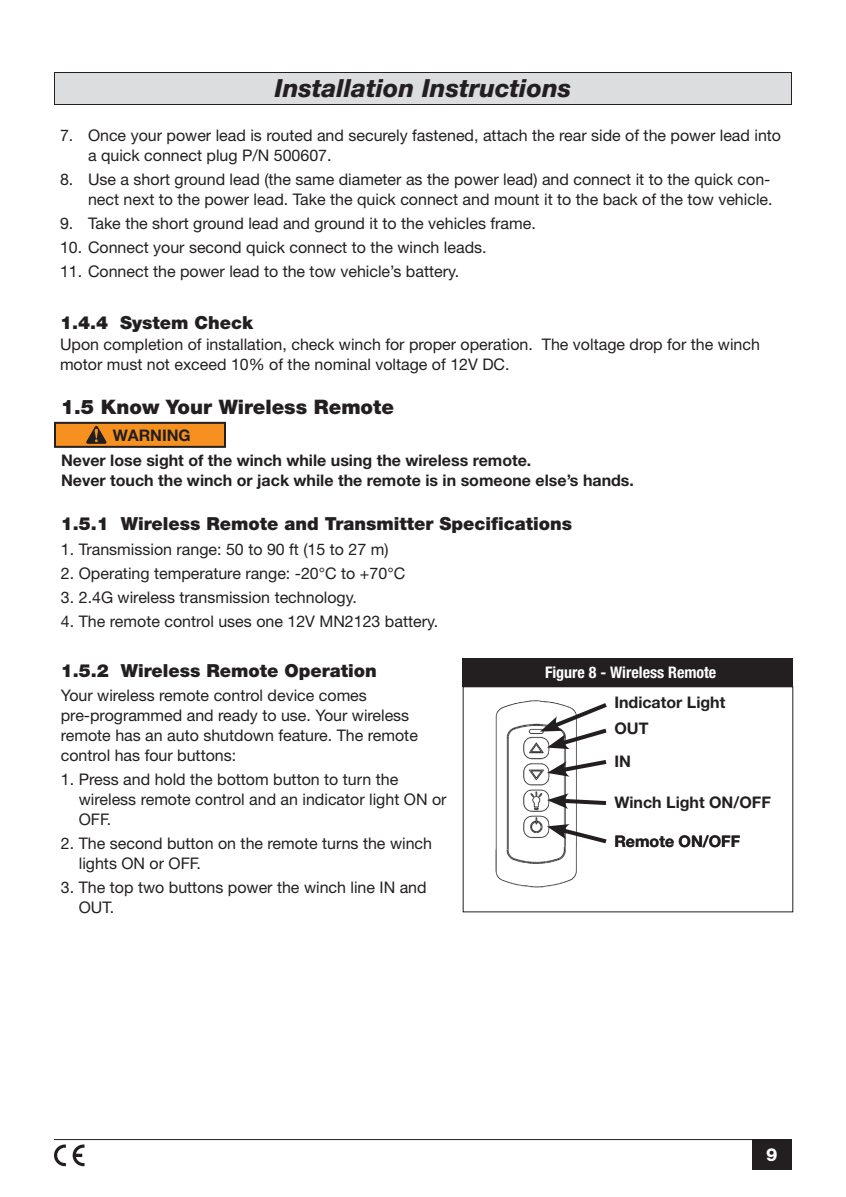
<style>
.page{position:relative;width:846px;height:1197px;background:#fff}
.page>*{position:absolute;margin:0;border:0;box-sizing:border-box;transform-origin:0 0}
.t1{font:italic 800 25px "Helvetica Neue LT Std";color:#231f20}
.t2{font:900 20px "Helvetica Neue LT Std";color:#231f20}
.t3{font:900 18px "Helvetica Neue LT Std";color:#231f20}
.t4{font:800 18px "Helvetica Neue LT Std";color:#fff}
.t5{font:16px/20px "Helvetica Neue LT Std";color:#231f20}
.t6{font:700 16px/20px "Helvetica Neue LT Std";color:#231f20}
.t7{font:700 condensed 16px "Helvetica Neue LT Std";color:#fff}
</style>
<div class="page">
<hr style="left:54px;top:1139px;width:738px;height:1px;background:#231f20">
<svg style="left:54px;top:1144px;width:12px;height:22px"></svg>
<svg style="left:73px;top:1144px;width:12px;height:22px"></svg>
<div style="left:752px;top:1139px;width:40px;height:30px;background:#231f20"></div>
<div style="left:54px;top:72px;width:738px;height:32px;background:#dcdddf"></div>
<div style="left:54px;top:72px;width:738px;height:33px;border:1px solid #231f20"></div>
<div style="left:55px;top:423px;width:170px;height:24px;background:#f69120"></div>
<div style="left:54px;top:422px;width:172px;height:26px;border:2px solid #231f20"></div>
<svg style="left:86px;top:426px;width:20px;height:18px"></svg>
<div style="left:463px;top:686px;width:330px;height:226px;border:1px solid #231f20"></div>
<div style="left:463px;top:658px;width:330px;height:28px;background:#231f20"></div>
<img style="left:495px;top:700px;width:82px;height:188px">
<svg style="left:547px;top:793px;width:60px;height:16px"></svg>
<svg style="left:547px;top:757px;width:60px;height:20px"></svg>
<svg style="left:547px;top:824px;width:60px;height:22px"></svg>
<svg style="left:540px;top:700px;width:67px;height:49px"></svg>
<h1 class="t1" style="left:275px;top:73px;width:298px">Installation Instructions</h1>
<p class="t5" style="left:88px;top:125px;width:695px;text-indent:-28px">7. Once your power lead is routed and securely fastened, attach the rear side of the power lead into a quick connect plug P/N 500607.</p>
<p class="t5" style="left:60px;top:169px;width:714px;text-align:right">8. Use a short ground lead (the same diameter as the power lead) and connect it to the quick con&shy;nect next to the power lead. Take the quick connect and mount it to the back of the tow vehicle.</p>
<p class="t5" style="left:60px;top:213px;width:477px">9. Take the short ground lead and ground it to the vehicles frame.</p>
<p class="t5" style="left:60px;top:237px;width:428px">10. Connect your second quick connect to the winch leads.</p>
<p class="t5" style="left:60px;top:261px;width:401px">11. Connect the power lead to the tow vehicle’s battery.</p>
<p class="t3" style="left:60px;top:312px;width:195px">1.4.4 System Check</p>
<p class="t5" style="left:60px;top:334px;width:701px">Upon completion of installation, check winch for proper operation. The voltage drop for the winch motor must not exceed 10% of the nominal voltage of 12V DC.</p>
<p class="t2" style="left:61px;top:395px;width:335px">1.5 Know Your Wireless Remote</p>
<p class="t6" style="left:113px;top:425px;width:79px">WARNING</p>
<p class="t6" style="left:61px;top:450px;width:574px">Never lose sight of the winch while using the wireless remote.<br>Never touch the winch or jack while the remote is in someone else’s hands.</p>
<p class="t3" style="left:61px;top:513px;width:513px">1.5.1 Wireless Remote and Transmitter Specifications</p>
<p class="t5" style="left:61px;top:539px;width:329px">1. Transmission range: 50 to 90 ft (15 to 27 m)</p>
<p class="t5" style="left:61px;top:563px;width:346px">2. Operating temperature range: -20°C to +70°C</p>
<p class="t5" style="left:61px;top:587px;width:298px">3. 2.4G wireless transmission technology.</p>
<p class="t5" style="left:61px;top:611px;width:379px">4. The remote control uses one 12V MN2123 battery.</p>
<p class="t3" style="left:61px;top:660px;width:318px">1.5.2 Wireless Remote Operation</p>
<p class="t5" style="left:61px;top:685px;width:359px">Your wireless remote control device comes pre-programmed and ready to use. Your wireless remote has an auto shutdown feature. The remote control has four buttons:</p>
<p class="t5" style="left:79px;top:769px;width:369px;text-indent:-18px">1. Press and hold the bottom button to turn the wireless remote control and an indicator light ON or<br>OFF.</p>
<p class="t5" style="left:79px;top:833px;width:355px;text-indent:-18px">2. The second button on the remote turns the winch lights ON or OFF.</p>
<p class="t5" style="left:79px;top:877px;width:349px;text-indent:-18px">3. The top two buttons power the winch line IN and<br>OUT.</p>
<p class="t7" style="left:545px;top:663px;width:173px">Figure 8 - Wireless Remote</p>
<p class="t6" style="left:614px;top:692px;width:113px">Indicator Light</p>
<p class="t6" style="left:614px;top:718px;width:36px">OUT</p>
<p class="t6" style="left:614px;top:751px;width:18px">IN</p>
<p class="t6" style="left:614px;top:792px;width:158px">Winch Light ON/OFF</p>
<p class="t6" style="left:614px;top:831px;width:127px">Remote ON/OFF</p>
<p class="t4" style="left:766px;top:1144px;width:13px">9</p>
</div>
